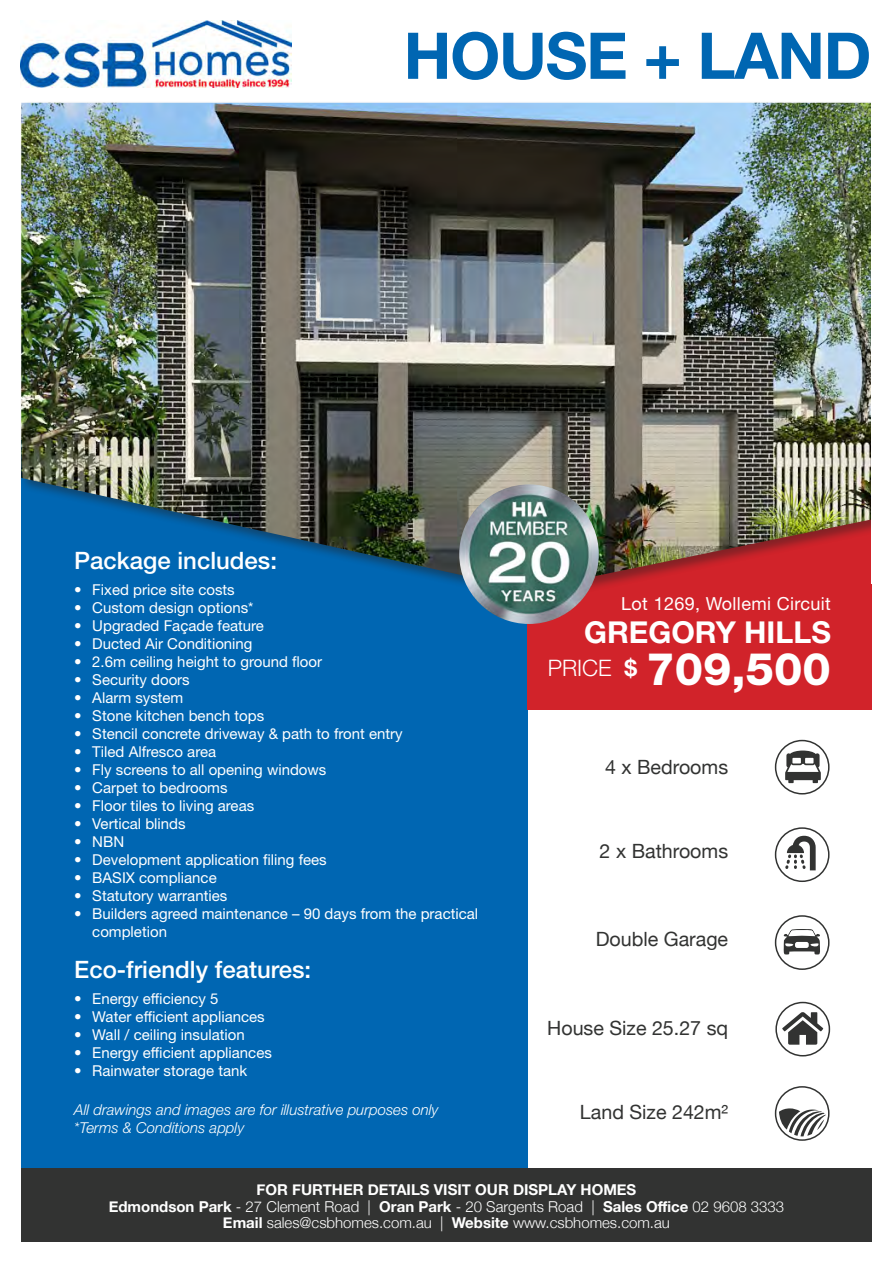
<style>
.page{position:relative;width:893px;height:1263px;background:#fff}
.page>*{position:absolute;margin:0;border:0;box-sizing:border-box;transform-origin:0 0}
.Heads{font:700 64.5px "Helvetica Neue LT Std";letter-spacing:-.02em;color:#0066b2}
.t1{font:800 45px "Helvetica Neue LT Std";color:#fff}
.Heads-2{font:700 30.15px "Helvetica Neue LT Std";color:#fff}
.Heads-3{font:500 24px "Helvetica Neue LT Std";color:#fff}
.t2{font:300 22.8px "Helvetica Neue LT Std";color:#fff}
.t3{font:19.65px "Helvetica Neue";color:#323332}
.Heads-4{font:18px "Helvetica Neue LT Std";letter-spacing:.02em;color:#fff}
.Body{font:15px/18px "Helvetica Neue LT Std";color:#fff}
.Body-2{font:300 15px/16.5px "Helvetica Neue";color:#fff;text-align:center}
.Body-3{font:italic 300 15px/18px "Helvetica Neue LT Std";color:#fff}
.s1{font-weight:700}
</style>
<div class="page">
<div style="left:21px;top:440px;width:506px;height:730px;background:#0066b2"></div>
<div style="left:527px;top:517px;width:345px;height:192px;background:#d1232a"></div>
<div style="left:19px;top:101px;width:867px;height:502px;background:#231f20;opacity:.45"></div>
<img style="left:21px;top:103px;width:851px;height:487px">
<div style="left:775px;top:827px;width:54px;height:55px;border:2px solid #323332;border-radius:50%"></div>
<svg style="left:785px;top:836px;width:31px;height:34px"></svg>
<div style="left:775px;top:740px;width:54px;height:54px;border:2px solid #323332;border-radius:50%"></div>
<svg style="left:785px;top:750px;width:36px;height:33px"></svg>
<div style="left:775px;top:1002px;width:55px;height:54px;border:2px solid #323332;border-radius:50%"></div>
<svg style="left:782px;top:1012px;width:41px;height:33px"></svg>
<div style="left:775px;top:1086px;width:54px;height:55px;border:2px solid #323332;border-radius:50%"></div>
<svg style="left:779px;top:1108px;width:47px;height:28px"></svg>
<div style="left:775px;top:915px;width:54px;height:55px;border:2px solid #323332;border-radius:50%"></div>
<svg style="left:783px;top:929px;width:37px;height:25px"></svg>
<img style="left:459px;top:484px;width:140px;height:140px;border-radius:70px">
<div style="left:872px;top:94px;width:21px;height:489px;background:#fff"></div>
<img style="left:21px;top:21px;width:270px;height:67px">
<div style="left:21px;top:1168px;width:851px;height:74px;background:#323332"></div>
<p class="Heads" style="left:404px;top:16px;width:469px">HOUSE + LAND</p>
<p class="Heads-3" style="left:74px;top:546px;width:204px">Package includes:</p>
<p class="Body" style="left:74px;top:581px;width:162px">• Fixed price site costs</p>
<p class="Body" style="left:74px;top:599px;width:181px">• Custom design options*</p>
<p class="Body" style="left:74px;top:617px;width:191px">• Upgraded Façade feature</p>
<p class="Body" style="left:74px;top:635px;width:180px">• Ducted Air Conditioning</p>
<p class="Body" style="left:74px;top:653px;width:249px">• 2.6m ceiling height to ground floor</p>
<p class="Body" style="left:74px;top:671px;width:117px">• Security doors</p>
<p class="Body" style="left:74px;top:689px;width:111px">• Alarm system</p>
<p class="Body" style="left:74px;top:707px;width:192px">• Stone kitchen bench tops</p>
<p class="Body" style="left:74px;top:725px;width:330px">• Stencil concrete driveway &amp; path to front entry</p>
<p class="Body" style="left:74px;top:743px;width:143px">• Tiled Alfresco area</p>
<p class="Body" style="left:74px;top:761px;width:254px">• Fly screens to all opening windows</p>
<p class="Body" style="left:74px;top:779px;width:155px">• Carpet to bedrooms</p>
<p class="Body" style="left:74px;top:797px;width:181px">• Floor tiles to living areas</p>
<p class="Body" style="left:74px;top:815px;width:113px">• Vertical blinds</p>
<p class="Body" style="left:74px;top:833px;width:51px">• NBN</p>
<p class="Body" style="left:74px;top:851px;width:254px">• Development application filing fees</p>
<p class="Body" style="left:74px;top:869px;width:144px">• BASIX compliance</p>
<p class="Body" style="left:74px;top:887px;width:154px">• Statutory warranties</p>
<p class="Body" style="left:92px;top:905px;width:387px;text-indent:-18px">• Builders agreed maintenance – 90 days from the practical completion</p>
<p class="Heads-3" style="left:74px;top:955px;width:239px">Eco-friendly features:</p>
<p class="Body" style="left:74px;top:989px;width:146px">• Energy efficiency 5</p>
<p class="Body" style="left:74px;top:1007px;width:192px">• Water efficient appliances</p>
<p class="Body" style="left:74px;top:1025px;width:172px">• Wall / ceiling insulation</p>
<p class="Body" style="left:74px;top:1043px;width:199px">• Energy efficient appliances</p>
<p class="Body" style="left:74px;top:1061px;width:174px">• Rainwater storage tank</p>
<p class="Body-3" style="left:74px;top:1100px;width:366px">All drawings and images are for illustrative purposes only *Terms &amp; Conditions apply</p>
<h3 class="Heads-3" style="left:197px;top:546px;width:15px">c</h3>
<p class="Body" style="left:122px;top:815px;width:10px">c</p>
<p class="Heads-4" style="left:621px;top:593px;width:211px">Lot 1269, Wollemi Circuit</p>
<p class="Heads-2" style="left:584px;top:613px;width:248px">GREGORY HILLS</p>
<p class="t2" style="left:548px;top:654px;width:91px">PRICE <span class="s1">$</span></p>
<p class="t1" style="left:647px;top:642px;width:186px">709,500</p>
<p class="t3" style="left:605px;top:752px;width:125px">4 x Bedrooms</p>
<p class="t3" style="left:600px;top:837px;width:130px">2 x Bathrooms</p>
<p class="t3" style="left:596px;top:924px;width:134px">Double Garage</p>
<p class="t3" style="left:547px;top:1014px;width:182px">House Size 25.27 sq</p>
<p class="t3" style="left:580px;top:1098px;width:150px">Land Size 242m²</p>
<p class="Body-2" style="left:109px;top:1180px;width:677px"><span class="s1">FOR FURTHER DETAILS VISIT OUR DISPLAY HOMES<br>Edmondson Park</span> - 27 Clement Road | <span class="s1">Oran Park</span> - 20 Sargents Road | <span class="s1">Sales Office</span> 02 9608 3333<br><span class="s1">Email</span> sales@csbhomes.com.au | <span class="s1">Website</span> www.csbhomes.com.au</p>
</div>
